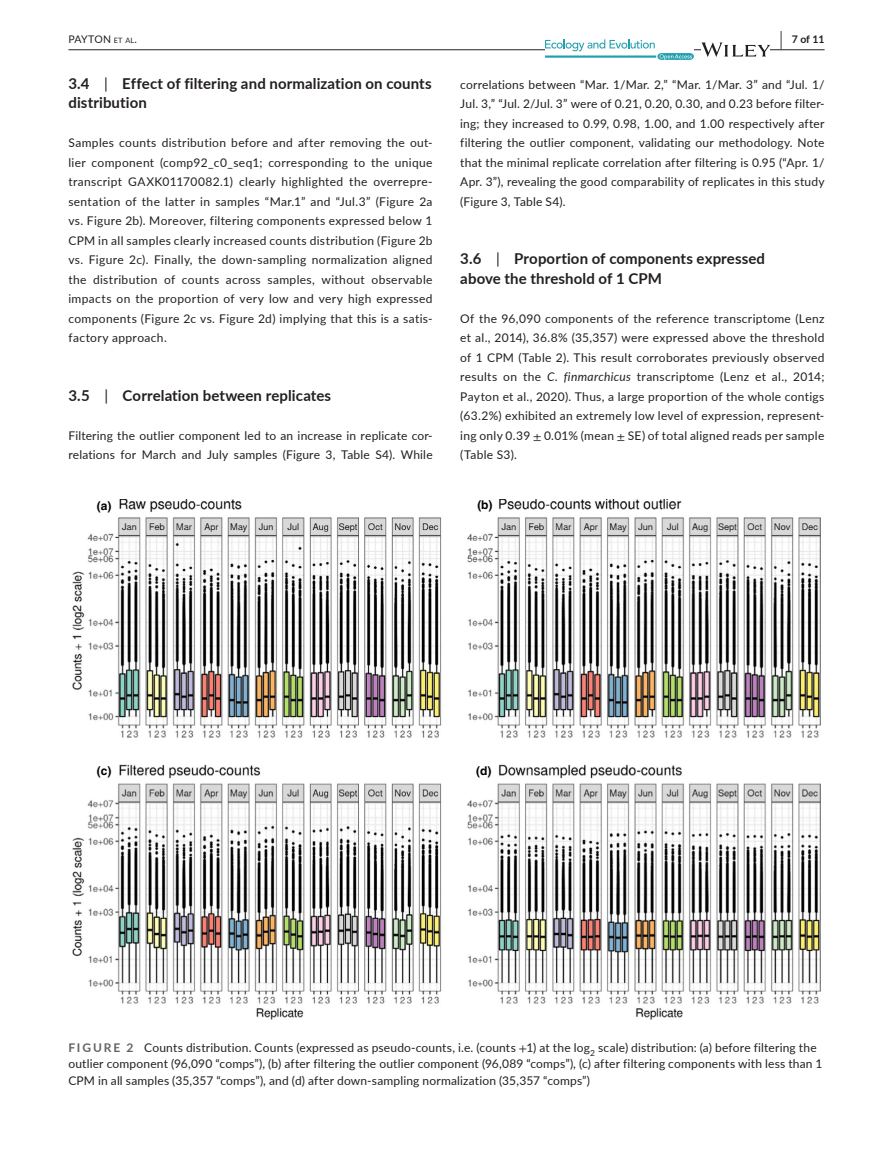
<style>
.page{position:relative;width:893px;height:1174px;background:#fff}
.page>*{position:absolute;margin:0;border:0;box-sizing:border-box;transform-origin:0 0}
.t1{font:700 15px/19.5px "Lato";letter-spacing:.01em;color:#231f20}
.t2{font:12px/19.5px "Lato";letter-spacing:.015em;color:#231f20;text-align:justify}
.t3{font:700 12px "Helvetica";color:#000}
.t4{font:10.5px "Lato";letter-spacing:-.005em;color:#231f20}
.t5{font:700 10.5px "Lato";color:#231f20}
.s1{font-size:7.35px}
.s2{font-size:19.5px}
.s3{font-weight:400}
.s4{font-style:italic}
.s5{font-family:"STIX"}
.s6{font-weight:700;color:#636366}
</style>
<div class="page">
<hr style="left:68px;top:49px;width:756px;height:1px;background:#231f20">
<svg style="left:545px;top:39px;width:149px;height:21px"></svg>
<svg style="left:701px;top:42px;width:69px;height:15px"></svg>
<img style="left:72px;top:499px;width:749px;height:520px">
<p class="t4" style="left:68px;top:31px;width:70px">PAYTON <span class="s1">et al</span>.</p>
<p class="t5" style="left:780px;top:31px;width:46px"><span class="s2">|</span> 7 of 11</p>
<p class="t1" style="left:68px;top:73px;width:365px">3.4 <span class="s3">|</span> Effect of filtering and normalization on counts distribution</p>
<p class="t2" style="left:68px;top:132px;width:366px">Samples counts distribution before and after removing the out&shy;lier component (comp92_c0_seq1; corresponding to the unique transcript GAXK01170082.1) clearly highlighted the overrepre&shy;sentation of the latter in samples “Mar.1” and “Jul.3” (Figure 2a vs. Figure 2b). Moreover, filtering components expressed below 1<br>CPM in all samples clearly increased counts distribution (Figure 2b vs. Figure 2c). Finally, the down-sampling normalization aligned the distribution of counts across samples, without observable impacts on the proportion of very low and very high expressed components (Figure 2c vs. Figure 2d) implying that this is a satis&shy;factory approach.</p>
<p class="t2" style="left:460px;top:74px;width:366px">correlations between “Mar. 1/Mar. 2,” “Mar. 1/Mar. 3” and “Jul. 1/ Jul. 3,” “Jul. 2/Jul. 3” were of 0.21, 0.20, 0.30, and 0.23 before filter&shy;ing; they increased to 0.99, 0.98, 1.00, and 1.00 respectively after filtering the outlier component, validating our methodology. Note that the minimal replicate correlation after filtering is 0.95 (“Apr. 1/ Apr. 3”), revealing the good comparability of replicates in this study (Figure 3, Table S4).</p>
<p class="t1" style="left:460px;top:248px;width:306px">3.6 <span class="s3">|</span> Proportion of components expressed above the threshold of 1 CPM</p>
<p class="t2" style="left:460px;top:308px;width:366px">Of the 96,090 components of the reference transcriptome (Lenz et al., 2014), 36.8% (35,357) were expressed above the threshold of 1 CPM (Table 2). This result corroborates previously observed results on the <span class="s4">C</span>. <span class="s4">finmarchicus</span> transcriptome (Lenz et al., 2014; Payton et al., 2020). Thus, a large proportion of the whole contigs (63.2%) exhibited an extremely low level of expression, represent&shy;ing only 0.39 <span class="s5">±</span> 0.01% (mean <span class="s5">±</span> SE) of total aligned reads per sample (Table S3).</p>
<p class="t1" style="left:68px;top:385px;width:264px">3.5 <span class="s3">|</span> Correlation between replicates</p>
<p class="t2" style="left:68px;top:425px;width:366px">Filtering the outlier component led to an increase in replicate cor&shy;relations for March and July samples (Figure 3, Table S4). While</p>
<p class="t3" style="left:97px;top:498px;width:16px">(a)</p>
<p class="t3" style="left:477px;top:497px;width:17px">(b)</p>
<p class="t3" style="left:97px;top:763px;width:16px">(c)</p>
<p class="t3" style="left:476px;top:763px;width:17px">(d)</p>
<p class="t2" style="left:68px;top:1038px;width:756px;line-height:16.5px;text-align:left"><span class="s6">FIGURE 2</span> Counts distribution. Counts (expressed as pseudo-counts, i.e. (counts <span class="s5">+</span>1) at the log<sub>2</sub> scale) distribution: (a) before filtering the outlier component (96,090 “comps”), (b) after filtering the outlier component (96,089 “comps”), (c) after filtering components with less than 1<br>CPM in all samples (35,357 “comps”), and (d) after down-sampling normalization (35,357 “comps”)</p>
</div>
